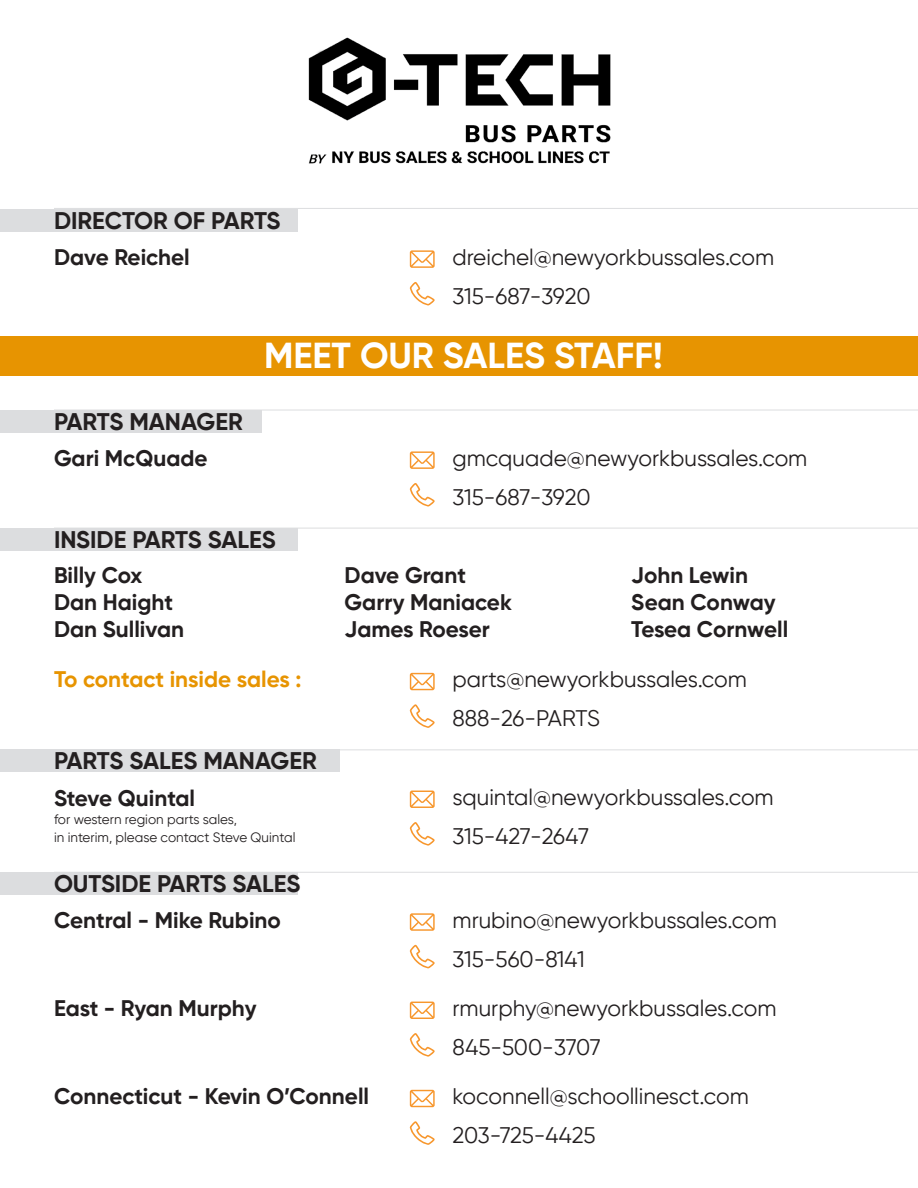
<style>
.page{position:relative;width:918px;height:1188px;background:#fff}
.page>*{position:absolute;margin:0;border:0;box-sizing:border-box;transform-origin:0 0}
.t1{font:700 36px "Gilroy";color:#fff}
.t2{font:700 24px "Gilroy";color:#231f20}
.t3{font:22.5px "Gilroy";color:#231f20}
.t4{font:700 22.5px/27px "Gilroy";color:#231f20}
.t5{font:700 22.5px "Gilroy";color:#e79401}
.t6{font:22.5px "Gilroy";letter-spacing:-.02em;color:#231f20}
.t7{font:13.5px "Gilroy";color:#231f20}
</style>
<div class="page">
<div style="left:0;top:528px;width:298px;height:23px;background:#dcdddf"></div>
<div style="left:0;top:749px;width:340px;height:23px;background:#dcdddf"></div>
<div style="left:0;top:410px;width:261px;height:23px;background:#dcdddf"></div>
<div style="left:0;top:209px;width:298px;height:23px;background:#dcdddf"></div>
<img style="left:308px;top:37px;width:303px;height:127px">
<div style="left:0;top:336px;width:918px;height:39px;background:#e79401"></div>
<svg style="left:410px;top:250px;width:25px;height:18px"></svg>
<svg style="left:410px;top:282px;width:25px;height:23px"></svg>
<svg style="left:410px;top:451px;width:25px;height:18px"></svg>
<svg style="left:410px;top:483px;width:25px;height:24px"></svg>
<svg style="left:410px;top:673px;width:25px;height:17px"></svg>
<svg style="left:410px;top:704px;width:25px;height:24px"></svg>
<svg style="left:410px;top:791px;width:25px;height:17px"></svg>
<svg style="left:410px;top:822px;width:25px;height:24px"></svg>
<hr style="left:54px;top:208px;width:864px;height:1px;background:#dcdddf">
<hr style="left:54px;top:528px;width:864px;height:1px;background:#dcdddf">
<hr style="left:54px;top:749px;width:864px;height:1px;background:#dcdddf">
<hr style="left:54px;top:410px;width:864px;height:1px;background:#dcdddf">
<div style="left:0;top:872px;width:298px;height:23px;background:#dcdddf"></div>
<hr style="left:54px;top:872px;width:864px;height:1px;background:#dcdddf">
<svg style="left:410px;top:913px;width:25px;height:18px"></svg>
<svg style="left:410px;top:945px;width:25px;height:23px"></svg>
<svg style="left:410px;top:1002px;width:25px;height:17px"></svg>
<svg style="left:410px;top:1033px;width:25px;height:24px"></svg>
<svg style="left:410px;top:1090px;width:25px;height:17px"></svg>
<svg style="left:410px;top:1121px;width:25px;height:24px"></svg>
<p class="t2" style="left:54px;top:206px;width:228px">DIRECTOR OF PARTS</p>
<p class="t4" style="left:54px;top:243px;width:137px">Dave Reichel</p>
<p class="t3" style="left:453px;top:243px;width:323px">dreichel@newyorkbussales.com</p>
<p class="t3" style="left:453px;top:282px;width:139px">315-687-3920</p>
<p class="t1" style="left:264px;top:333px;width:400px">MEET OUR SALES STAFF!</p>
<p class="t2" style="left:54px;top:407px;width:190px">PARTS MANAGER</p>
<p class="t4" style="left:54px;top:444px;width:155px">Gari McQuade</p>
<p class="t3" style="left:453px;top:444px;width:356px">gmcquade@newyorkbussales.com</p>
<p class="t3" style="left:453px;top:483px;width:139px">315-687-3920</p>
<p class="t2" style="left:54px;top:524px;width:223px">INSIDE PARTS SALES</p>
<p class="t4" style="left:54px;top:562px;width:90px">Billy Cox</p>
<p class="t4" style="left:54px;top:589px;width:132px">Dan Haight<br>Dan Sullivan</p>
<p class="t4" style="left:631px;top:562px;width:118px">John Lewin</p>
<p class="t4" style="left:631px;top:589px;width:146px">Sean Conway</p>
<p class="t4" style="left:631px;top:616px;width:159px">Tesea Cornwell</p>
<p class="t4" style="left:345px;top:562px;width:169px">Dave Grant<br>Garry Maniacek</p>
<p class="t4" style="left:345px;top:616px;width:147px">James Roeser</p>
<p class="t5" style="left:54px;top:665px;width:249px">To contact inside sales :</p>
<p class="t3" style="left:453px;top:666px;width:296px">parts@newyorkbussales.com</p>
<p class="t3" style="left:453px;top:705px;width:149px">888-26-PARTS</p>
<p class="t2" style="left:54px;top:746px;width:264px">PARTS SALES MANAGER</p>
<p class="t3" style="left:453px;top:783px;width:323px">squintal@newyorkbussales.com</p>
<p class="t6" style="left:453px;top:822px;width:138px">315-427-2647</p>
<p class="t2" style="left:54px;top:868px;width:248px">OUTSIDE PARTS SALES</p>
<p class="t4" style="left:54px;top:906px;width:228px">Central - Mike Rubino</p>
<p class="t3" style="left:453px;top:906px;width:326px">mrubino@newyorkbussales.com</p>
<p class="t3" style="left:453px;top:945px;width:134px">315-560-8141</p>
<p class="t4" style="left:54px;top:994px;width:204px">East - Ryan Murphy</p>
<p class="t3" style="left:453px;top:994px;width:325px">rmurphy@newyorkbussales.com</p>
<p class="t3" style="left:453px;top:1033px;width:150px">845-500-3707</p>
<p class="t4" style="left:54px;top:1083px;width:317px">Connecticut - Kevin O’Connell</p>
<p class="t3" style="left:453px;top:1083px;width:298px">koconnell@schoollinesct.com</p>
<p class="t3" style="left:453px;top:1122px;width:144px">203-725-4425</p>
<p class="t4" style="left:54px;top:784px;width:143px">Steve Quintal</p>
<p class="t7" style="left:54px;top:811px;width:185px">for western region parts sales,</p>
<p class="t7" style="left:54px;top:829px;width:243px">in interim, please contact Steve Quintal</p>
</div>
